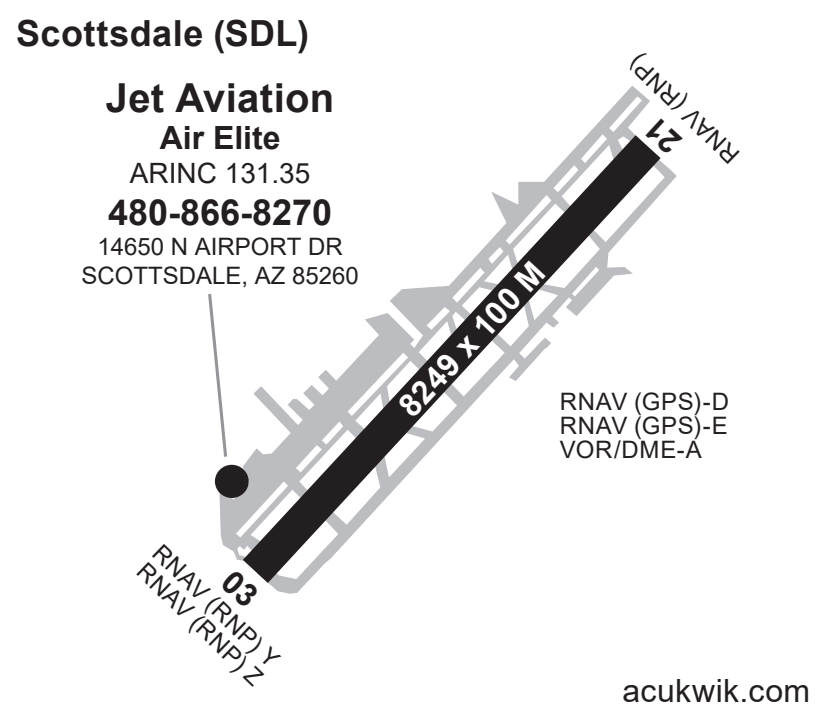
<style>
.page{position:relative;width:828px;height:720px;background:#fff}
.page>*{position:absolute;margin:0;border:0;box-sizing:border-box;transform-origin:0 0}
.t1{font:700 40px "Arial";letter-spacing:.01em;color:#231f20}
.t2{font:700 36px "Arial";letter-spacing:.01em;color:#231f20}
.t3{font:32px "Arial";letter-spacing:.015em;color:#231f20}
.t4{font:700 32px "Arial";color:#fff}
.t5{font:700 32px "Arial";color:#231f20}
.t6{font:28px "Arial";color:#231f20}
.t7{font:24px/24px "Arial";color:#231f20}
</style>
<div class="page">
<svg style="left:219px;top:86px;width:458px;height:508px"></svg>
<svg style="left:243px;top:135px;width:418px;height:448px"></svg>
<svg style="left:253px;top:386px;width:54px;height:56px"></svg>
<svg style="left:318px;top:370px;width:27px;height:27px"></svg>
<svg style="left:487px;top:180px;width:64px;height:47px"></svg>
<svg style="left:208px;top:291px;width:21px;height:169px"></svg>
<div style="left:215px;top:465px;width:34px;height:33px;background:#231f20;border-radius:50%"></div>
<svg style="left:646px;top:118px;width:31px;height:37px"></svg>
<svg style="left:220px;top:569px;width:40px;height:25px"></svg>
<h2 class="t2" style="left:16px;top:8px;width:294px">Scottsdale (SDL)</h2>
<h1 class="t1" style="left:106px;top:70px;width:230px">Jet Aviation</h1>
<h3 class="t5" style="left:160px;top:115px;width:122px">Air Elite</h3>
<p class="t6" style="left:130px;top:154px;width:182px">ARINC 131.35</p>
<h2 class="t2" style="left:108px;top:187px;width:226px">480-866-8270</h2>
<p class="t7" style="left:81px;top:232px;width:279px;line-height:28.8px;text-align:center">14650 N AIRPORT DR<br>SCOTTSDALE, AZ 85260</p>
<p class="t7" style="left:165px;top:540px;width:167px;rotate:44deg">RNAV (RNP) Y<br>RNAV (RNP) Z</p>
<p class="t7" style="left:727px;top:168px;width:144px;rotate:-136deg">RNAV (RNP)</p>
<h3 class="t4" style="left:388px;top:396px;width:199px;rotate:-47deg">8249 x 100 M</h3>
<p class="t7" style="left:560px;top:389px;width:171px;text-align:justify">RNAV (GPS)-D RNAV (GPS)-E VOR/DME-A</p>
<h3 class="t3" style="left:622px;top:669px;width:189px">acukwik.com</h3>
</div>
